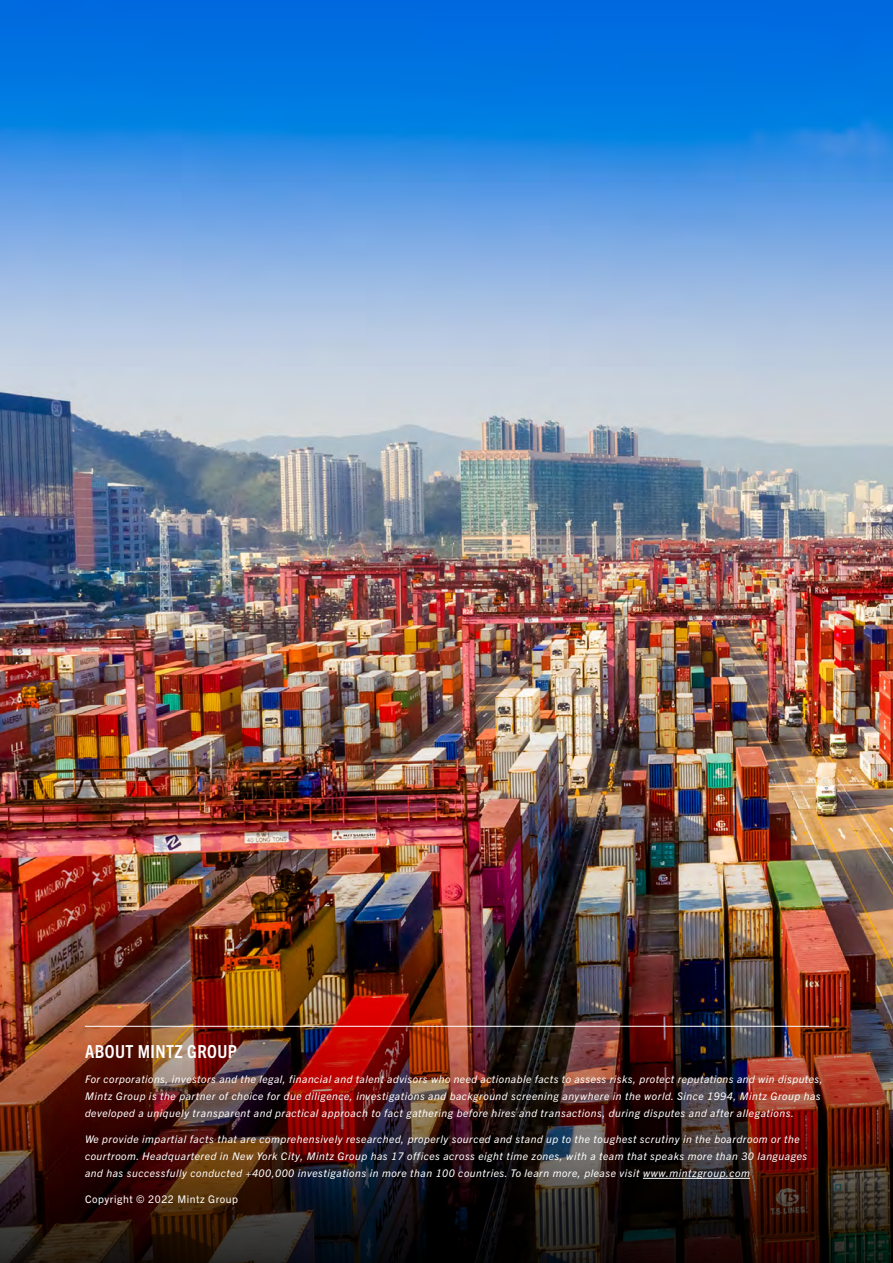
<style>
.page{position:relative;width:893px;height:1263px;background:#fff}
.page>*{position:absolute;margin:0;border:0;box-sizing:border-box;transform-origin:0 0}
.t1{font:700 condensed 18px "Trade Gothic Next LT Pro";letter-spacing:.025em;color:#fff}
.t2{font:italic 10.5px/17.1px "Trade Gothic Next LT Pro";letter-spacing:.05em;color:#fff}
.t3{font:10.5px "Trade Gothic Next LT Pro";letter-spacing:.05em;color:#fff}
</style>
<div class="page">
<img style="left:0;top:0;width:893px;height:865px">
<img style="left:0;top:865px;width:893px;height:398px">
<hr style="left:643px;top:1178px;width:107px;height:1px;background:#fff">
<hr style="left:85px;top:1026px;width:744px;height:1px;background:#fff">
<h1 class="t1" style="left:85px;top:1039px;width:153px">ABOUT MINTZ GROUP</h1>
<p class="t2" style="left:85px;top:1070px;width:739px">For corporations, investors and the legal, financial and talent advisors who need actionable facts to assess risks, protect reputations and win disputes,<br>Mintz Group is the partner of choice for due diligence, investigations and background screening anywhere in the world. Since 1994, Mintz Group has developed a uniquely transparent and practical approach to fact gathering before hires and transactions, during disputes and after allegations.</p>
<p class="t2" style="left:85px;top:1130px;width:724px">We provide impartial facts that are comprehensively researched, properly sourced and stand up to the toughest scrutiny in the boardroom or the courtroom. Headquartered in New York City, Mintz Group has 17 offices across eight time zones, with a team that speaks more than 30 languages and has successfully conducted +400,000 investigations in more than 100 countries. To learn more, please visit www.mintzgroup.com</p>
<p class="t3" style="left:85px;top:1192px;width:155px">Copyright © 2022 Mintz Group</p>
</div>
